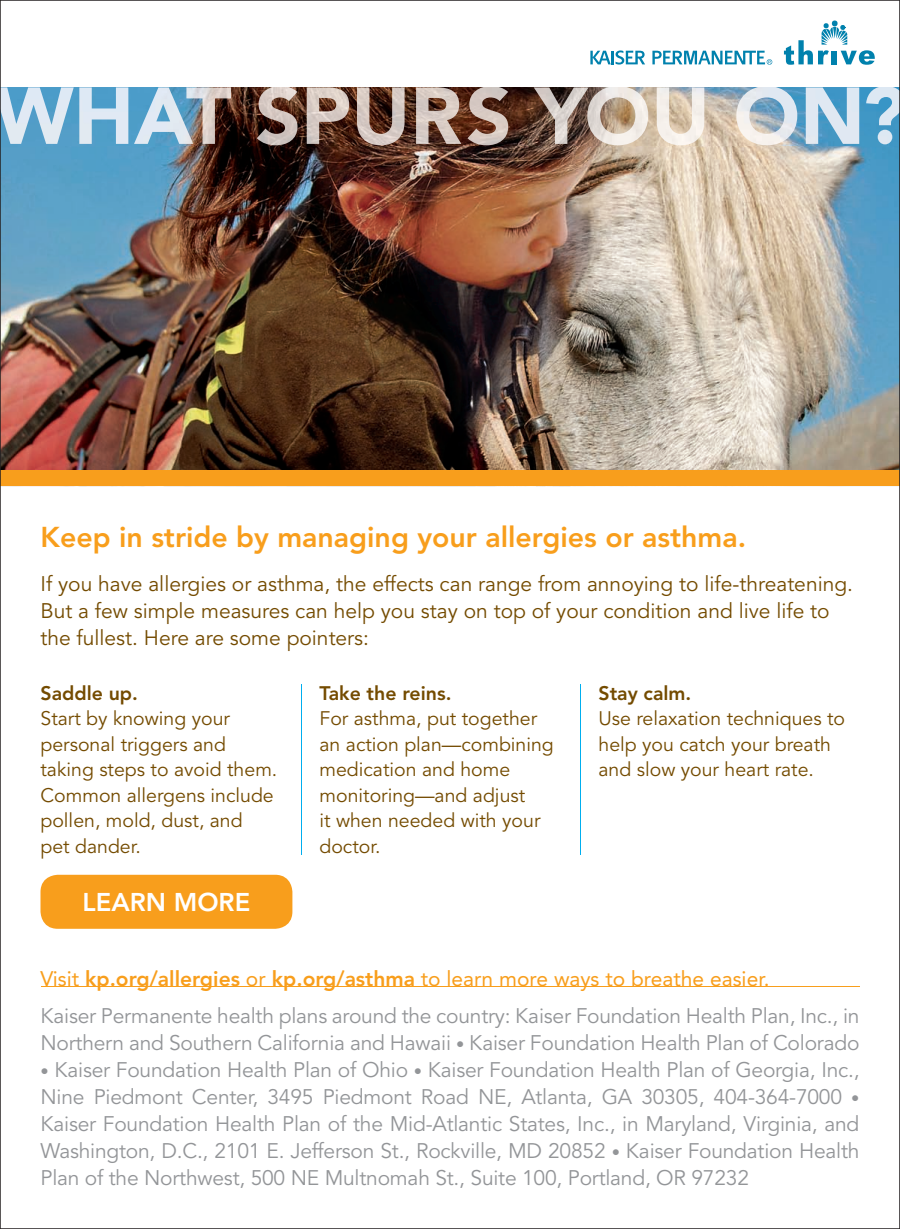
<style>
.page{position:relative;width:900px;height:1229px;background:#fff}
.page>*{position:absolute;margin:0;border:0;box-sizing:border-box;transform-origin:0 0}
.t1{font:800 28.5px "Avenir";color:#f89e1c}
.t2{font:800 25.5px "Avenir";color:#fff}
.t3{font:21px/27px "Avenir";letter-spacing:-.01em;color:#939598}
.t4{font:21px/27px "Avenir";color:#744b00}
.t5{font:21px "Avenir";color:#f89e1c}
.t6{font:19.5px/25.5px "Avenir";color:#744b00}
.t7{font:800 19.5px "Avenir";color:#744b00}
.s1{font-weight:800}
.s2{font-size:16.5px}
</style>
<div class="page">
<img style="left:0;top:0;width:900px;height:1228px">
<h1 class="t1" style="left:40px;top:520px;width:707px">Keep in stride by managing your allergies or asthma.</h1>
<p class="t4" style="left:40px;top:570px;width:814px">If you have allergies or asthma, the effects can range from annoying to life-threatening.<br>But a few simple measures can help you stay on top of your condition and live life to the fullest. Here are some pointers:</p>
<p class="t7" style="left:40px;top:681px;width:99px">Saddle up.</p>
<p class="t6" style="left:40px;top:706px;width:238px">Start by knowing your personal triggers and taking steps to avoid them.<br>Common allergens include pollen, mold, dust, and<br>pet dander.</p>
<p class="t2" style="left:83px;top:886px;width:169px">LEARN MORE</p>
<p class="t7" style="left:319px;top:681px;width:134px">Take the reins.</p>
<p class="t6" style="left:319px;top:706px;width:236px">For asthma, put together an action plan—combining medication and home monitoring—and adjust<br>it when needed with your doctor.</p>
<p class="t7" style="left:598px;top:681px;width:94px">Stay calm.</p>
<p class="t6" style="left:598px;top:706px;width:248px">Use relaxation techniques to help you catch your breath and slow your heart rate.</p>
<p class="t5" style="left:40px;top:966px;width:731px">Visit <span class="s1">kp.org/allergies</span> or <span class="s1">kp.org/asthma</span> to learn more ways to breathe easier.</p>
<p class="t3" style="left:40px;top:1003px;width:821px">Kaiser Permanente health plans around the country: Kaiser Foundation Health Plan, Inc., in<br>Northern and Southern California and Hawaii <span class="s2">•</span> Kaiser Foundation Health Plan of Colorado</p>
<p class="t3" style="left:40px;top:1057px;width:821px;text-align:justify"><span class="s2">•</span> Kaiser Foundation Health Plan of Ohio <span class="s2">•</span> Kaiser Foundation Health Plan of Georgia, Inc., Nine Piedmont Center, 3495 Piedmont Road NE, Atlanta, GA 30305, 404-364-7000 <span class="s2">• </span>Kaiser Foundation Health Plan of the Mid-Atlantic States, Inc., in Maryland, Virginia, and Washington, D.C., 2101 E. Jefferson St., Rockville, MD 20852 <span class="s2">•</span> Kaiser Foundation Health Plan of the Northwest, 500 NE Multnomah St., Suite 100, Portland, OR 97232</p>
</div>
